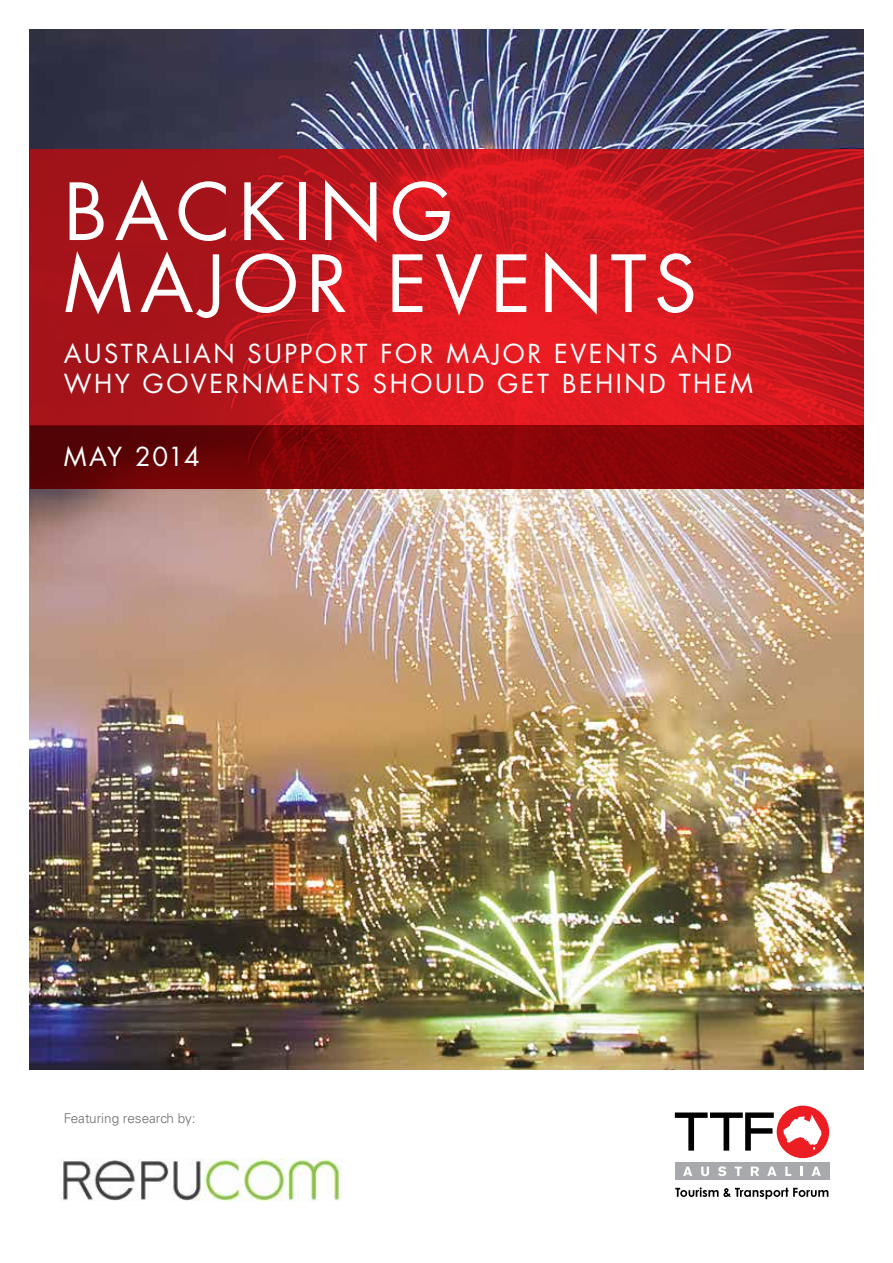
<style>
.page{position:relative;width:893px;height:1263px;background:#fff}
.page>*{position:absolute;margin:0;border:0;box-sizing:border-box;transform-origin:0 0}
.t1{font:76.5px/72px "Futura CE";letter-spacing:.1em;color:#fff}
.t2{font:25.5px "Futura CE";letter-spacing:.1em;color:#fff}
.t3{font:300 13.5px "Univers";color:#6d6e71}
</style>
<div class="page">
<img style="left:30px;top:30px;width:833px;height:1039px">
<div style="left:675px;top:1162px;width:154px;height:17px;background:#a7a9ac"></div>
<div style="left:777px;top:1106px;width:52px;height:52px;background:#ed1d24;border-radius:50%"></div>
<svg style="left:675px;top:1112px;width:99px;height:38px"></svg>
<svg style="left:783px;top:1115px;width:38px;height:35px"></svg>
<svg style="left:675px;top:1187px;width:153px;height:12px"></svg>
<svg style="left:683px;top:1166px;width:9px;height:10px"></svg>
<svg style="left:701px;top:1166px;width:8px;height:10px"></svg>
<svg style="left:718px;top:1166px;width:8px;height:10px"></svg>
<svg style="left:735px;top:1166px;width:7px;height:10px"></svg>
<svg style="left:751px;top:1166px;width:8px;height:10px"></svg>
<svg style="left:767px;top:1166px;width:9px;height:10px"></svg>
<svg style="left:785px;top:1166px;width:6px;height:10px"></svg>
<svg style="left:800px;top:1166px;width:3px;height:10px"></svg>
<svg style="left:811px;top:1166px;width:10px;height:10px"></svg>
<svg style="left:30px;top:149px;width:833px;height:276px;background:#c3171d"></svg>
<svg style="left:30px;top:425px;width:833px;height:64px;background:#7c0407"></svg>
<img style="left:63px;top:1158px;width:279px;height:44px">
<h1 class="t1" style="left:64px;top:177px;width:635px">BACKING<br>MAJOR EVENTS</h1>
<p class="t2" style="left:64px;top:338px;width:58px">AUSTRA</p>
<p class="t2" style="left:172px;top:338px;width:29px">LIAN</p>
<p class="t2" style="left:248px;top:338px;width:86px">SUPPORT</p>
<p class="t2" style="left:381px;top:338px;width:35px">FOR</p>
<p class="t2" style="left:447px;top:338px;width:20px">MAJOR</p>
<p class="t2" style="left:554px;top:338px;width:18px">EVENTS</p>
<p class="t2" style="left:671px;top:338px;width:63px">AN D</p>
<p class="t2" style="left:64px;top:368px;width:100px">WHY GOVERNMENTS</p>
<p class="t2" style="left:373px;top:368px;width:143px">SHOULD GET</p>
<p class="t2" style="left:562px;top:368px;width:172px">BEHIND THEM</p>
<p class="t2" style="left:64px;top:441px;width:137px">MAY 2014</p>
<p class="t3" style="left:64px;top:1110px;width:133px">Featuring research by:</p>
</div>
